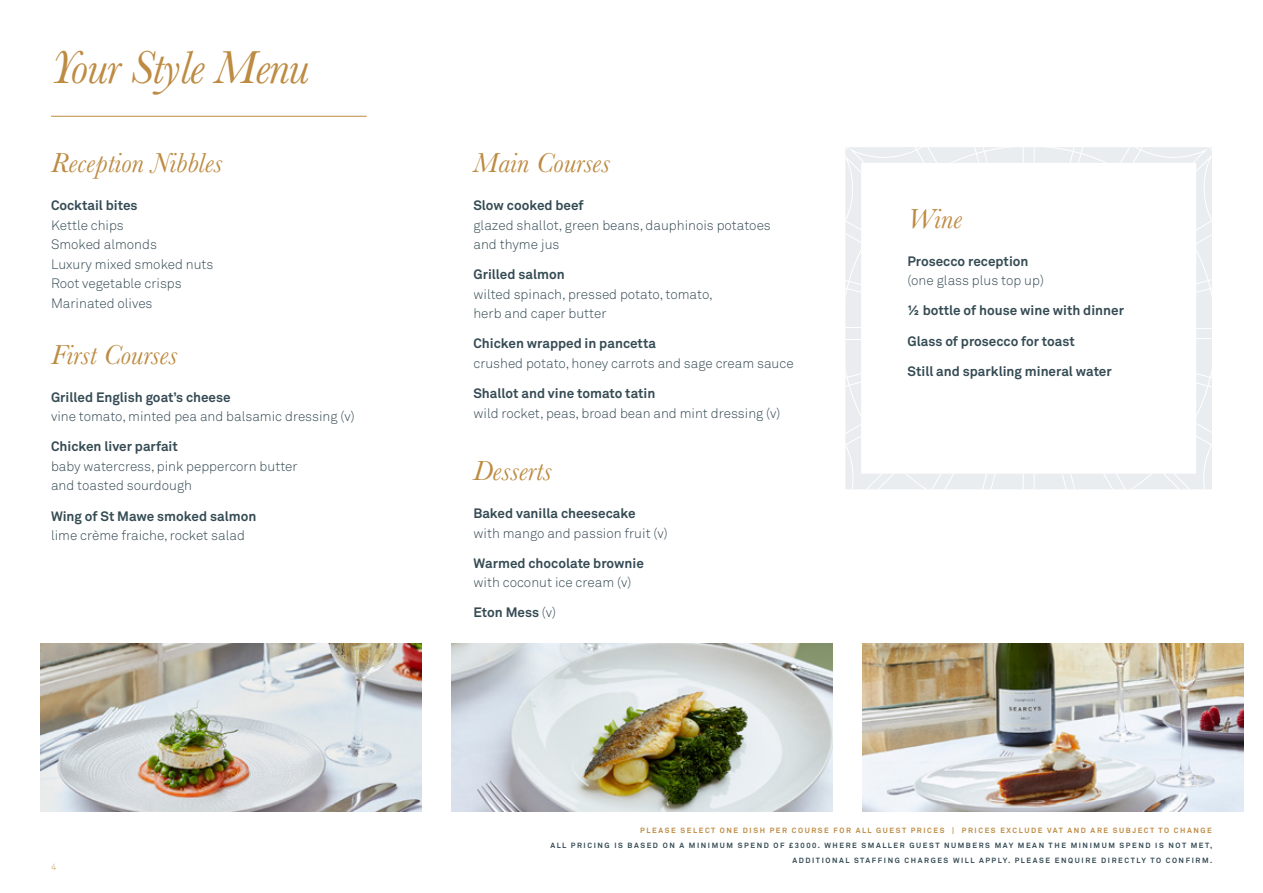
<style>
.page{position:relative;width:1263px;height:893px;background:#fff}
.page>*{position:absolute;margin:0;border:0;box-sizing:border-box;transform-origin:0 0}
.t1{font:italic 48px "Baskerville";letter-spacing:-.02em;color:#bd8b42}
.t2{font:italic 28.5px "Baskerville";color:#bd8b42}
.t3{font:300 13.5px/19.5px "Akkurat Std";color:#354b54}
.t4{font:700 13.5px "Akkurat Std";color:#354b54}
.t5{font:300 9px "Akkurat Std";color:#c39654}
.t6{font:700 7.5px/15px "Akkurat Std";letter-spacing:.21em;color:#354b54;text-align:right}
.t7{font:700 7.5px "Akkurat Std";letter-spacing:.21em;color:#bd8b42}
.s1{font-weight:300}
</style>
<div class="page">
<img style="left:41px;top:643px;width:380px;height:168px">
<svg style="left:845px;top:147px;width:367px;height:342px"></svg>
<svg style="left:845px;top:154px;width:271px;height:335px"></svg>
<hr style="left:51px;top:116px;width:316px;height:1px;background:#bd8b42">
<img style="left:452px;top:643px;width:380px;height:168px">
<img style="left:863px;top:643px;width:380px;height:168px">
<h1 class="t1" style="left:51px;top:35px;width:260px">Your Style Menu</h1>
<h2 class="t2" style="left:51px;top:144px;width:173px">Reception Nibbles</h2>
<p class="t4" style="left:51px;top:197px;width:88px">Cocktail bites</p>
<p class="t3" style="left:51px;top:215px;width:164px">Kettle chips<br>Smoked almonds<br>Luxury mixed smoked nuts<br>Root vegetable crisps<br>Marinated olives</p>
<h2 class="t2" style="left:51px;top:336px;width:128px">First Courses</h2>
<p class="t4" style="left:51px;top:389px;width:181px">Grilled English goat’s cheese</p>
<p class="t3" style="left:51px;top:407px;width:305px">vine tomato, minted pea and balsamic dressing (v)</p>
<p class="t4" style="left:51px;top:438px;width:128px">Chicken liver parfait</p>
<p class="t3" style="left:51px;top:456px;width:248px">baby watercress, pink peppercorn butter and toasted sourdough</p>
<p class="t4" style="left:51px;top:507px;width:207px">Wing of St Mawe smoked salmon</p>
<p class="t3" style="left:51px;top:525px;width:195px">lime crème fraiche, rocket salad</p>
<p class="t5" style="left:51px;top:862px;width:7px">4</p>
<h2 class="t2" style="left:473px;top:144px;width:138px">Main Courses</h2>
<p class="t4" style="left:473px;top:197px;width:112px">Slow cooked beef</p>
<p class="t3" style="left:473px;top:215px;width:299px">glazed shallot, green beans, dauphinois potatoes and thyme jus</p>
<p class="t4" style="left:473px;top:266px;width:93px">Grilled salmon</p>
<p class="t3" style="left:473px;top:284px;width:241px">wilted spinach, pressed potato, tomato, herb and caper butter</p>
<p class="t4" style="left:473px;top:335px;width:184px">Chicken wrapped in pancetta</p>
<p class="t3" style="left:473px;top:353px;width:322px">crushed potato, honey carrots and sage cream sauce</p>
<p class="t4" style="left:473px;top:385px;width:184px">Shallot and vine tomato tatin</p>
<p class="t3" style="left:473px;top:403px;width:309px">wild rocket, peas, broad bean and mint dressing (v)</p>
<h2 class="t2" style="left:473px;top:452px;width:80px">Desserts</h2>
<p class="t4" style="left:473px;top:505px;width:164px">Baked vanilla cheesecake</p>
<p class="t3" style="left:473px;top:523px;width:196px">with mango and passion fruit (v)</p>
<p class="t4" style="left:473px;top:555px;width:172px">Warmed chocolate brownie</p>
<p class="t3" style="left:473px;top:573px;width:159px">with coconut ice cream (v)</p>
<p class="t4" style="left:473px;top:604px;width:84px">Eton Mess <span class="s1">(v)</span></p>
<h2 class="t2" style="left:908px;top:200px;width:56px">Wine</h2>
<p class="t4" style="left:907px;top:253px;width:122px">Prosecco reception</p>
<p class="t3" style="left:907px;top:271px;width:138px">(one glass plus top up)</p>
<p class="t4" style="left:907px;top:302px;width:218px">½ bottle of house wine with dinner</p>
<p class="t4" style="left:907px;top:332px;width:169px">Glass of prosecco for toast</p>
<p class="t4" style="left:907px;top:363px;width:206px">Still and sparkling mineral water</p>
<p class="t7" style="left:640px;top:825px;width:573px">PLEASE SELECT ONE DISH PER COURSE FOR ALL GUEST PRICES | PRICES EXCLUDE VAT AND ARE SUBJECT TO CHANGE</p>
<p class="t6" style="left:550px;top:837px;width:663px">ALL PRICING IS BASED ON A MINIMUM SPEND OF £3000. WHERE SMALLER GUEST NUMBERS MAY MEAN THE MINIMUM SPEND IS NOT MET,<br>ADDITIONAL STAFFING CHARGES WILL APPLY. PLEASE ENQUIRE DIRECTLY TO CONFIRM.</p>
</div>
